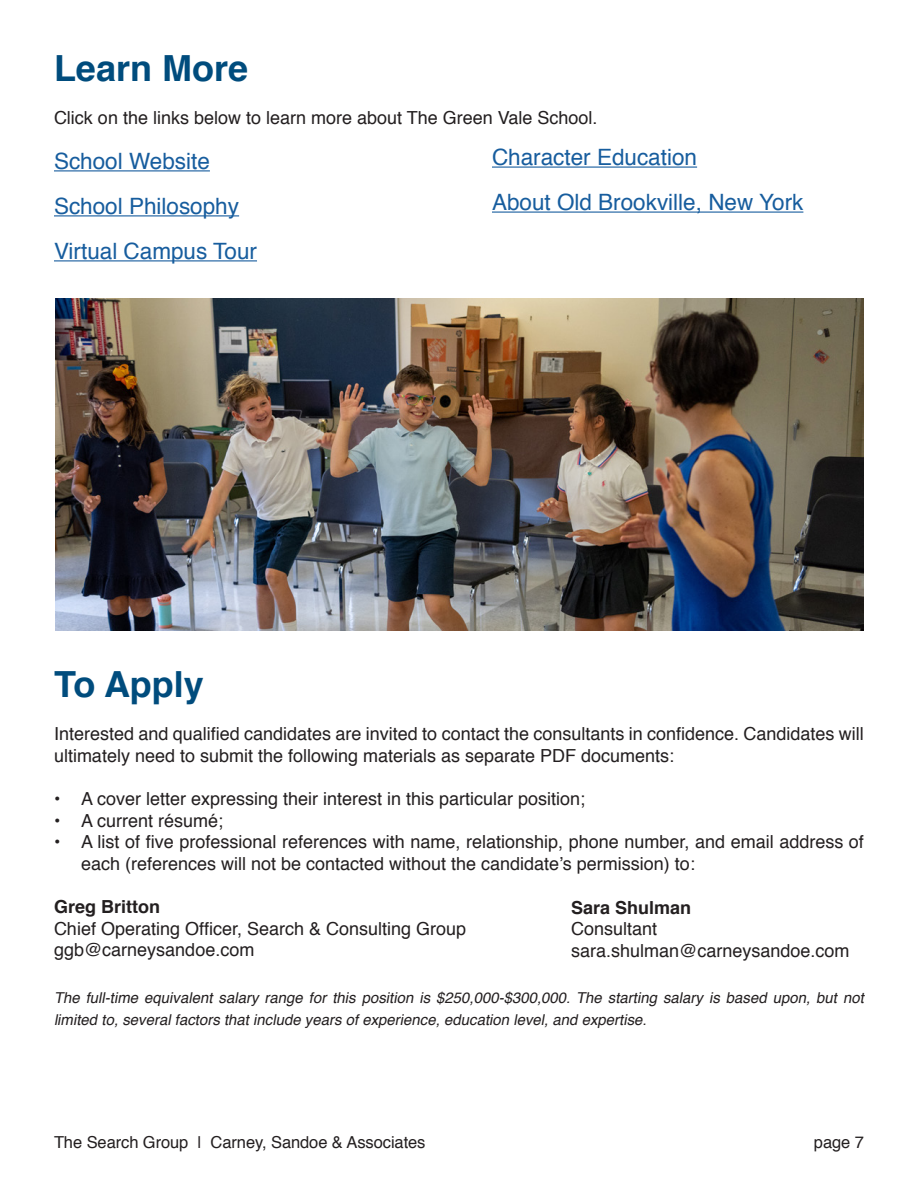
<style>
.page{position:relative;width:918px;height:1188px;background:#fff}
.page>*{position:absolute;margin:0;border:0;box-sizing:border-box;transform-origin:0 0}
.t1{font:700 36px "Helvetica";color:#004c7d}
.t2{font:22.5px "Helvetica";color:#175d9e}
.t3{font:18px/21.6px "Helvetica";color:#231f20}
.t4{font:700 18px "Helvetica";color:#231f20}
.t5{font:16.5px "Helvetica";letter-spacing:-.005em;color:#231f20}
.t6{font:italic 15px/21.6px "Helvetica";color:#231f20}
</style>
<div class="page">
<img style="left:56px;top:298px;width:807px;height:333px">
<hr style="left:54px;top:170px;width:156px;height:1px;background:#175d9e">
<hr style="left:54px;top:215px;width:185px;height:1px;background:#175d9e">
<hr style="left:54px;top:260px;width:203px;height:1px;background:#175d9e">
<hr style="left:492px;top:167px;width:205px;height:1px;background:#175d9e">
<hr style="left:492px;top:212px;width:311px;height:1px;background:#175d9e">
<p class="t1" style="left:54px;top:39px;width:196px">Learn More</p>
<p class="t3" style="left:54px;top:108px;width:545px">Click on the links below to learn more about The Green Vale School.</p>
<p class="t2" style="left:54px;top:144px;width:157px">School Website</p>
<p class="t2" style="left:54px;top:189px;width:187px">School Philosophy</p>
<p class="t2" style="left:54px;top:234px;width:205px">Virtual Campus Tour</p>
<p class="t2" style="left:492px;top:140px;width:207px">Character Education</p>
<p class="t2" style="left:492px;top:185px;width:313px">About Old Brookville, New York</p>
<p class="t1" style="left:54px;top:655px;width:152px">To Apply</p>
<p class="t3" style="left:54px;top:724px;width:811px">Interested and qualified candidates are invited to contact the consultants in confidence. Candidates will ultimately need to submit the following materials as separate PDF documents:</p>
<p class="t3" style="left:54px;top:788px;width:533px">• A cover letter expressing their interest in this particular position;</p>
<p class="t3" style="left:54px;top:810px;width:171px">• A current résumé;</p>
<p class="t3" style="left:81px;top:832px;width:784px;text-indent:-27px">• A list of five professional references with name, relationship, phone number, and email address of each (references will not be contacted without the candidate’s permission) to:</p>
<p class="t4" style="left:54px;top:892px;width:108px">Greg Britton</p>
<p class="t3" style="left:54px;top:918px;width:414px">Chief Operating Officer, Search &amp; Consulting Group</p>
<p class="t3" style="left:54px;top:940px;width:202px">ggb@carneysandoe.com</p>
<p class="t4" style="left:571px;top:893px;width:122px">Sara Shulman</p>
<p class="t3" style="left:571px;top:919px;width:88px">Consultant</p>
<p class="t3" style="left:571px;top:940px;width:280px">sara.shulman@carneysandoe.com</p>
<p class="t6" style="left:54px;top:987px;width:816px">The full-time equivalent salary range for this position is $250,000-$300,000. The starting salary is based upon, but not limited to,severalfactorsthatinclude yearsofexperience,education level,and expertise.</p>
<p class="t5" style="left:54px;top:1129px;width:373px">The Search Group | Carney, Sandoe &amp; Associates</p>
<p class="t5" style="left:814px;top:1129px;width:52px">page 7</p>
</div>
